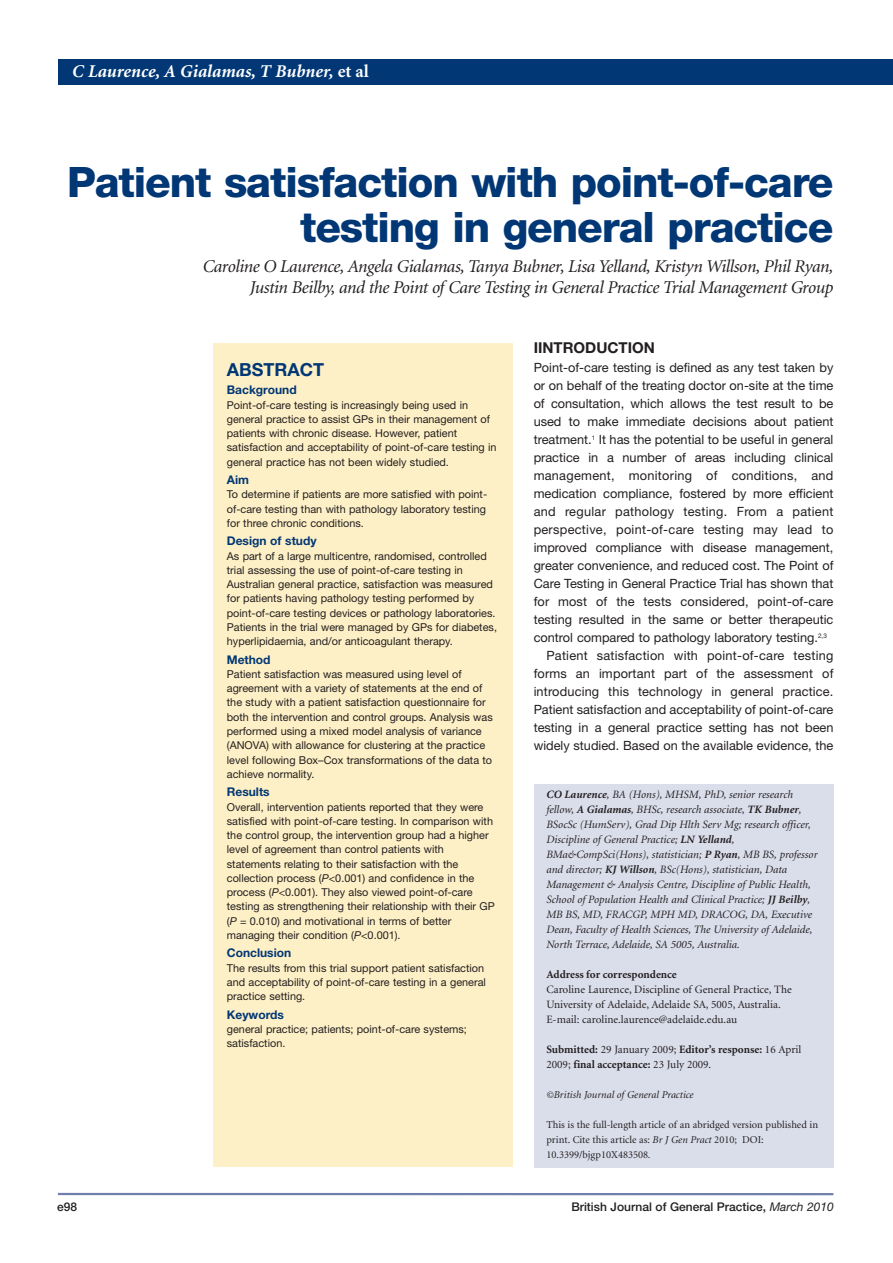
<style>
.page{position:relative;width:893px;height:1263px;background:#fff}
.page>*{position:absolute;margin:0;border:0;box-sizing:border-box;transform-origin:0 0}
.t1{font:800 42px/45px "Helvetica Neue";letter-spacing:-.025em;color:#013775;text-align:right}
.t2{font:italic 18px/21px "Minion";letter-spacing:-.025em;color:#231f20;text-align:right}
.t3{font:italic 700 18px "Minion";color:#fff}
.t4{font:700 18px "Helvetica Neue";color:#013775}
.t5{font:700 15px "Helvetica Neue";color:#231f20}
.t6{font:12.75px "Helvetica Neue";color:#231f20}
.t7{font:12.75px "Helvetica Neue";letter-spacing:.02em;color:#231f20}
.t8{font:12px "Helvetica Neue Bold TT";color:#013775}
.t9{font:500 12px "Helvetica Neue";color:#231f20}
.t10{font:italic 11.25px/15px "Minion";color:#231f20}
.t11{font:11.25px/15px "Minion";color:#231f20}
.t12{font:700 11.25px/15px "Minion";color:#231f20}
.t13{font:10.8px/14.2px "Helvetica Neue";color:#231f20}
.t14{font:10.5px/15px "Minion";color:#231f20}
.t15{font:italic 10.5px "Minion";color:#231f20}
.s1{font-style:normal}
.s2{font-style:italic}
.s3{font-weight:700}
.s4{font-weight:400}
.s5{font-weight:400;font-style:italic}
</style>
<div class="page">
<div style="left:213px;top:344px;width:299px;height:823px;background:#fef0c6"></div>
<div style="left:534px;top:784px;width:299px;height:383px;background:#dadeeb"></div>
<hr style="left:58px;top:1193px;width:775px;height:2px;background:#6e7fad">
<div style="left:61px;top:60px;width:832px;height:25px;background:#013775"></div>
<h2 class="t3" style="left:72px;top:64px;width:298px">C Laurence, A Gialamas, T Bubner, <span class="s1">et al</span></h2>
<h1 class="t1" style="left:67px;top:163px;width:768px">Patient satisfaction with point-of-care testing in general practice</h1>
<h2 class="t2" style="left:203px;top:257px;width:632px">Caroline O Laurence, Angela Gialamas, Tanya Bubner, Lisa Yelland, Kristyn Willson, Phil Ryan,<br>Justin Beilby, and the Point of Care Testing in General Practice Trial Management Group</h2>
<h2 class="t4" style="left:227px;top:363px;width:99px">ABSTRACT</h2>
<p class="t8" style="left:227px;top:383px;width:71px">Background</p>
<p class="t13" style="left:227px;top:399px;width:271px">Point-of-care testing is increasingly being used in general practice to assist GPs in their management of patients with chronic disease. However, patient satisfaction and acceptability of point-of-care testing in general practice has not been widely studied.</p>
<p class="t8" style="left:227px;top:472px;width:24px">Aim</p>
<p class="t13" style="left:227px;top:488px;width:262px;text-align:justify">To determine if patients are more satisfied with point&shy;of-care testing than with pathology laboratory testing for three chronic conditions.</p>
<p class="t8" style="left:227px;top:534px;width:91px">Design of study</p>
<p class="t13" style="left:227px;top:550px;width:272px">As part of a large multicentre, randomised, controlled trial assessing the use of point-of-care testing in Australian general practice, satisfaction was measured for patients having pathology testing performed by point-of-care testing devices or pathology laboratories.<br>Patients in the trial were managed by GPs for diabetes, hyperlipidaemia, and/or anticoagulant therapy.</p>
<p class="t8" style="left:227px;top:652px;width:45px">Method</p>
<p class="t13" style="left:227px;top:668px;width:267px">Patient satisfaction was measured using level of agreement with a variety of statements at the end of the study with a patient satisfaction questionnaire for both the intervention and control groups. Analysis was performed using a mixed model analysis of variance (ANOVA) with allowance for clustering at the practice level following Box–Cox transformations of the data to achieve normality.</p>
<p class="t8" style="left:227px;top:784px;width:44px">Results</p>
<p class="t13" style="left:227px;top:800px;width:269px">Overall, intervention patients reported that they were satisfied with point-of-care testing. In comparison with the control group, the intervention group had a higher level of agreement than control patients with statements relating to their satisfaction with the collection process (<span class="s2">P</span>&lt;0.001) and confidence in the process (<span class="s2">P</span>&lt;0.001). They also viewed point-of-care testing as strengthening their relationship with their GP (<span class="s2">P</span> = 0.010) and motivational in terms of better managing their condition (<span class="s2">P</span>&lt;0.001).</p>
<p class="t8" style="left:227px;top:945px;width:66px">Conclusion</p>
<p class="t13" style="left:227px;top:961px;width:261px">The results from this trial support patient satisfaction and acceptability of point-of-care testing in a general practice setting.</p>
<p class="t8" style="left:227px;top:1007px;width:59px">Keywords</p>
<p class="t13" style="left:227px;top:1023px;width:242px">general practice; patients; point-of-care systems; satisfaction.</p>
<h3 class="t5" style="left:534px;top:342px;width:123px">IINTRODUCTION</h3>
<p class="t6" style="left:534px;top:363px;width:301px">Point-of-care testing is defined as any test taken by</p>
<p class="t6" style="left:534px;top:381px;width:301px">or on behalf of the treating doctor on-site at the time</p>
<p class="t6" style="left:534px;top:399px;width:301px">of consultation, which allows the test result to be</p>
<p class="t6" style="left:534px;top:417px;width:301px">used to make immediate decisions about patient</p>
<p class="t6" style="left:534px;top:435px;width:301px">treatment.<sup>1</sup> It has the potential to be useful in general</p>
<p class="t6" style="left:534px;top:453px;width:301px">practice in a number of areas including clinical</p>
<p class="t7" style="left:534px;top:471px;width:301px">management, monitoring of conditions, and</p>
<p class="t6" style="left:534px;top:489px;width:301px">medication compliance, fostered by more efficient</p>
<p class="t7" style="left:534px;top:507px;width:301px">and regular pathology testing. From a patient</p>
<p class="t7" style="left:534px;top:525px;width:301px">perspective, point-of-care testing may lead to</p>
<p class="t6" style="left:534px;top:543px;width:301px">improved compliance with disease management,</p>
<p class="t6" style="left:534px;top:561px;width:301px">greater convenience, and reduced cost. The Point of</p>
<p class="t6" style="left:534px;top:579px;width:301px">Care Testing in General Practice Trial has shown that</p>
<p class="t6" style="left:534px;top:597px;width:301px">for most of the tests considered, point-of-care</p>
<p class="t6" style="left:534px;top:615px;width:301px">testing resulted in the same or better therapeutic</p>
<p class="t6" style="left:534px;top:633px;width:295px">control compared to pathology laboratory testing.<sup>2,3</sup></p>
<p class="t7" style="left:546px;top:651px;width:289px">Patient satisfaction with point-of-care testing</p>
<p class="t6" style="left:534px;top:669px;width:301px">forms an important part of the assessment of</p>
<p class="t6" style="left:534px;top:687px;width:301px">introducing this technology in general practice.</p>
<p class="t6" style="left:534px;top:705px;width:301px">Patient satisfaction and acceptability of point-of-care</p>
<p class="t6" style="left:534px;top:723px;width:301px">testing in a general practice setting has not been</p>
<p class="t6" style="left:534px;top:741px;width:301px">widely studied. Based on the available evidence, the</p>
<p class="t10" style="left:546px;top:788px;width:273px"><span class="s3">CO Laurence</span>, BA (Hons), MHSM, PhD, senior research fellow, <span class="s3">A Gialamas</span>, BHSc, research associate, <span class="s3">TK Bubner</span>, BSocSc (HumServ), Grad Dip Hlth Serv Mg; research officer, Discipline of General Practice; <span class="s3">LN Yelland</span>, BMa&amp;CompSci(Hons), statistician; <span class="s3">P Ryan</span>, MB BS, professor and director; <span class="s3">KJ Willson</span>, BSc(Hons), statistician, Data Management &amp; Analysis Centre, Discipline of Public Health, School of Population Health and Clinical Practice; <span class="s3">JJ Beilby</span>, MB BS, MD, FRACGP, MPH MD, DRACOG, DA, Executive Dean, Faculty of Health Sciences, The University of Adelaide, North Terrace, Adelaide, SA 5005, Australia.</p>
<p class="t12" style="left:546px;top:968px;width:132px">Address for correspondence</p>
<p class="t11" style="left:546px;top:983px;width:247px">Caroline Laurence, Discipline of General Practice, The<br>University of Adelaide, Adelaide SA, 5005, Australia.<br>E-mail: caroline.laurence@adelaide.edu.au</p>
<p class="t12" style="left:546px;top:1043px;width:257px">Submitted: <span class="s4">29 January 2009;</span> Editor’s response: <span class="s4">16 April<br>2009;</span> final acceptance: <span class="s4">23 July 2009.</span></p>
<p class="t15" style="left:546px;top:1091px;width:149px">©British Journal of General Practice</p>
<p class="t14" style="left:546px;top:1118px;width:273px">This is the full-length article of an abridged version published in print. Cite this article as: <span class="s2">Br J Gen Pract</span> 2010; DOI:<br>10.3399/bjgp10X483508<span class="s2">.</span></p>
<p class="t9" style="left:57px;top:1202px;width:22px">e98</p>
<p class="t9" style="left:571px;top:1202px;width:264px">British Journal of General Practice, <span class="s5">March 2010</span></p>
</div>
